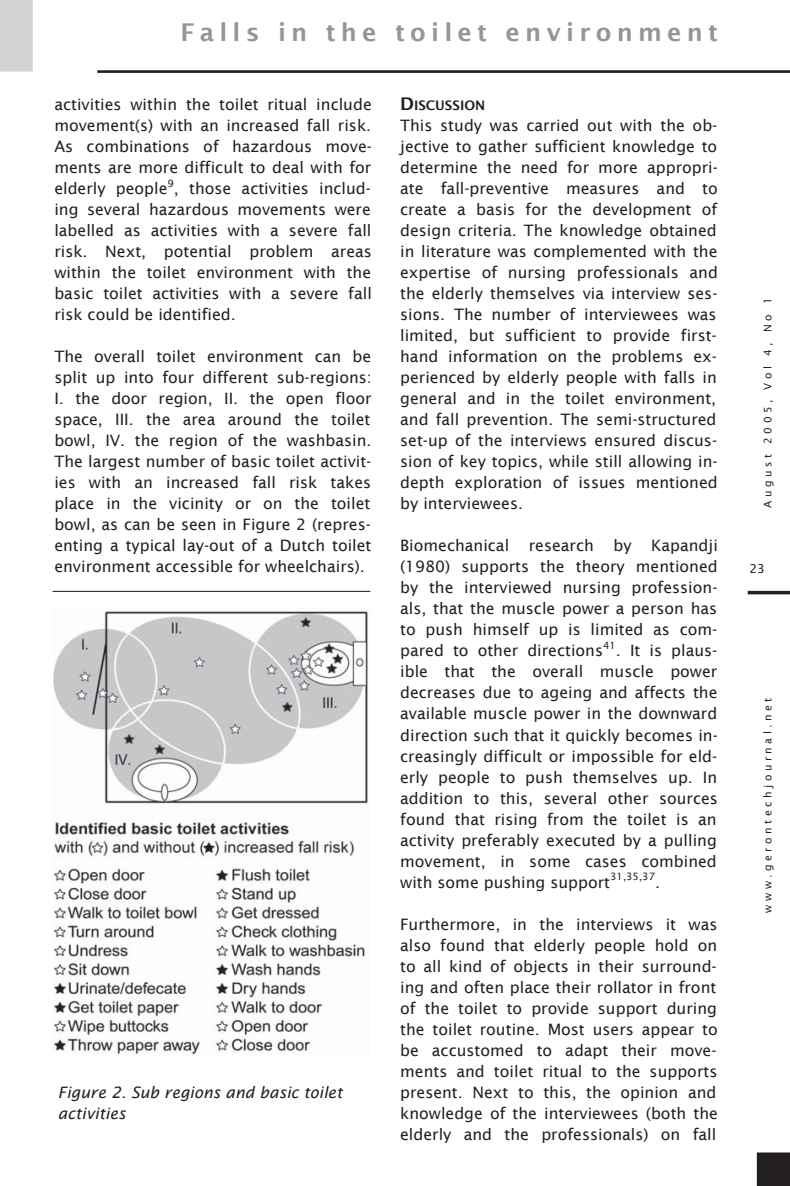
<style>
.page{position:relative;width:790px;height:1186px;background:#fff}
.page>*{position:absolute;margin:0;border:0;box-sizing:border-box;transform-origin:0 0}
.t1{font:600 24.5px "Lucida Sans";letter-spacing:.14em;color:#939598}
.t2{font:15.75px/21px "Lucida Sans";letter-spacing:-.015em;color:#231f20}
.t3{font:15.75px/21px "Lucida Sans";letter-spacing:-.075em;color:#231f20}
.t4{font:15.75px/21px "Lucida Sans";letter-spacing:-.045em;color:#231f20}
.t5{font:italic 15.75px/21px "Lucida Sans";letter-spacing:-.035em;color:#231f20}
.t6{font:15.75px "Lucida Sans";letter-spacing:-.175em;color:#231f20}
.t7{font:600 13.12px "Lucida Sans";letter-spacing:-.085em;color:#231f20}
.t8{font:12.25px "Lucida Sans";color:#231f20}
.t9{font:10.5px "Lucida Sans";letter-spacing:.335em;color:#231f20}
.t10{font:10.15px "Lucida Sans";color:#231f20}
.s1{font-size:17.5px}
</style>
<div class="page">
<svg style="left:756px;top:1152px;width:33px;height:34px"></svg>
<div style="left:0;top:0;width:33px;height:72px;background:#d1d2d4"></div>
<hr style="left:97px;top:70px;width:692px;height:3px;background:#231f20">
<hr style="left:747px;top:591px;width:42px;height:3px;background:#231f20">
<img style="left:53px;top:611px;width:315px;height:444px">
<hr style="left:53px;top:591px;width:317px;height:1px;background:#231f20">
<h1 class="t1" style="left:180px;top:17px;width:545px">Falls in th e toile t e nvironm e nt</h1>
<p class="t3" style="left:54px;top:94px;width:321px">activitie s w ith in th e toile t ritualinclude m ove m e nt(s ) w ith an incre ase d fallrisk .<br>As com binations of h az ardous m ove - m e nts are m ore difficult to de alw ith for e lde rly pe ople , th ose activitie s includ-</p>
<p class="t10" style="left:167px;top:177px;width:5px">9</p>
<p class="t3" style="left:54px;top:199px;width:329px">ing se ve ralh az ardous m ove m e nts we re labe lle d as activitie s w ith a se ve re fall risk . Ne xt, pote ntial proble m</p>
<p class="t4" style="left:54px;top:241px;width:329px;text-indent:277px">are as w ith in th e toile t e nvironm e nt w ith th e basic toile t activitie s w ith a se ve re fall risk could be ide ntifie d.</p>
<p class="t2" style="left:54px;top:346px;width:322px">Th e ove ralltoile t e nvironm e nt can be split up into four diffe re nt s ub-re gions:<br>I. th e door re gion, II. th e ope n floor space , III. th e are a around th e toile t bowl, IV. th e region of th e wash basin.<br>Th e large stnum be r ofbasic toile tactivit&shy;ie s w ith an incre ase d fall risk tak e s place in th e vicinity or on th e toile t bowl, as can be seen in Figure 2 (repres&shy;e nting a typicallay-out of a D utch toile t e nvironm e ntacce ssible for w h e e lch airs ).</p>
<p class="t5" style="left:58px;top:1081px;width:289px">Figure 2.Sub regions and basic toilet activities</p>
<p class="t7" style="left:400px;top:98px;width:87px"><span class="s1">D</span> ISCUSSIO N</p>
<p class="t2" style="left:400px;top:115px;width:319px;text-align:justify">Th is study was carried out with th e ob&shy;je ctive to gath e r s ufficie nt k now le dge to de te rm ine th e ne e d for m ore appropri&shy;ate</p>
<p class="t6" style="left:440px;top:179px;width:106px">fall-pre ve ntive</p>
<p class="t2" style="left:400px;top:178px;width:322px;text-indent:166px">m easures and to cre ate a basis for th e de ve lopm e nt of de sign crite ria. Th e k now le dge obtaine d in lite rature w as com ple m e nte d w ith th e e xpe rtise of nursing profe ssionals and th e elderly th em selves via interview ses&shy;sions. Th e num ber of interviewees was lim ite d, but s ufficie nt to provide first&shy;h and inform ation on th e proble m s e x&shy;pe rie nce d by e lde rly pe ople w ith falls in ge ne raland in th e toile t e nvironm e nt, and fallpre ve ntion. Th e se m i-structure d set-up of th e interviews ensured discus&shy;sion ofk e y topics, w h ile stillallow ing in&shy;de pth e xploration of iss ue s m e ntione d by interviewees.</p>
<p class="t3" style="left:400px;top:535px;width:190px">Biom e ch anical re se arch</p>
<p class="t2" style="left:400px;top:535px;width:319px;text-indent:213px">by Kapandji (19 80) s upports th e th e ory m e ntione d by th e inte rvie w e d nursing profe ssion&shy;als, th atth e m uscle power a person h as to push h im self up is lim ited as com - pare d to oth e r dire ctions</p>
<p class="t10" style="left:603px;top:639px;width:14px">41</p>
<p class="t2" style="left:400px;top:640px;width:320px;text-indent:216px">. It is plaus&shy;ible th at th e ove rall m uscle powe r de cre ase s due to age ing and affe cts th e available m uscle pow e r in th e dow nw ard dire ction such th atitq uick ly be com e s in&shy;cre asingly difficult or im possible for e ld&shy;erly people to push th em selves up. In addition to th is, se ve raloth e r source s found th at rising from th e toile t is an activity pre fe rably e xe cute d by a pulling m ovem ent, in som e cases com bined with som e push ing support</p>
<p class="t10" style="left:610px;top:870px;width:46px">31,35,37</p>
<p class="t2" style="left:655px;top:871px;width:9px">.</p>
<p class="t2" style="left:400px;top:913px;width:327px">Furth e rm ore , in th e inte rvie w s it w as also found th at e lde rly pe ople h old on to allk ind of obje cts in th e ir s urround&shy;ing and ofte n place th e ir rollator in front of th e toile t to provide s upport during th e toile t routine . Most use rs appe ar to be accustom ed to adapt th eir m ove&shy;m e nts and toile t ritualto th e s upports pre se nt. Ne xt to th is, th e opinion and<br>k nowle dge of th e inte rvie we e s (both th e<br>e lde rly and th e profe ssionals ) on fall</p>
<p class="t9" style="left:760px;top:508px;width:212px;rotate:-90deg">August 2005, Vol4, No 1</p>
<p class="t8" style="left:749px;top:561px;width:17px">23</p>
<p class="t9" style="left:760px;top:912px;width:219px;rotate:-90deg">www.gerontechjournal.net</p>
</div>
